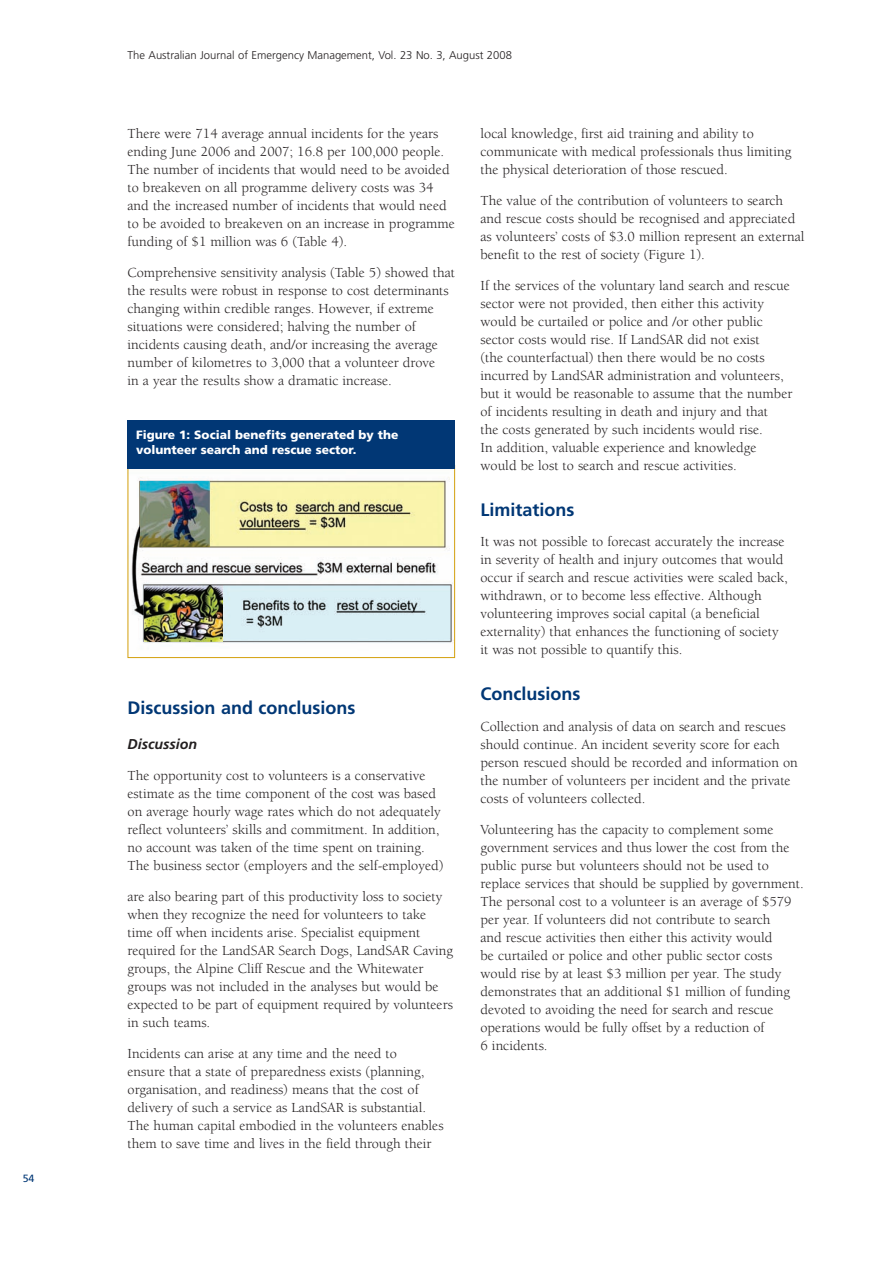
<style>
.page{position:relative;width:893px;height:1263px;background:#fff}
.page>*{position:absolute;margin:0;border:0;box-sizing:border-box;transform-origin:0 0}
.t1{font:700 18px "Frutiger";color:#013775}
.t2{font:14.25px/18px "Berkeley";color:#231f20}
.t3{font:italic 700 14.25px "Frutiger";color:#231f20}
.t4{font:900 12px/15px "Frutiger";color:#fff}
.t5{font:300 11.25px "Frutiger";color:#231f20}
.t6{font:10.5px "Frutiger";color:#013775}
</style>
<div class="page">
<img style="left:131px;top:477px;width:322px;height:166px">
<div style="left:128px;top:465px;width:327px;height:193px;border:1px solid #d4a00c"></div>
<img style="left:140px;top:482px;width:69px;height:65px">
<img style="left:144px;top:586px;width:79px;height:55px">
<div style="left:128px;top:421px;width:327px;height:48px;background:#013775"></div>
<p class="t6" style="left:23px;top:1172px;width:13px">54</p>
<p class="t5" style="left:128px;top:49px;width:386px">The Australian Journal of Emergency Management, Vol. 23 No. 3, August 2008</p>
<p class="t2" style="left:128px;top:125px;width:329px">There were 714 average annual incidents for the years ending June 2006 and 2007; 16.8 per 100,000 people.<br>The number of incidents that would need to be avoided to breakeven on all programme delivery costs was 34 and the increased number of incidents that would need to be avoided to breakeven on an increase in programme funding of $1 million was 6 (Table 4).</p>
<p class="t2" style="left:128px;top:264px;width:329px">Comprehensive sensitivity analysis (Table 5) showed that the results were robust in response to cost determinants changing within credible ranges. However, if extreme situations were considered; halving the number of incidents causing death, and/or increasing the average number of kilometres to 3,000 that a volunteer drove<br>in a year the results show a dramatic increase.</p>
<p class="t4" style="left:136px;top:427px;width:264px">Figure 1: Social benefits generated by the volunteer search and rescue sector.</p>
<p class="t1" style="left:128px;top:697px;width:229px">Discussion and conclusions</p>
<p class="t3" style="left:128px;top:736px;width:71px">Discussion</p>
<p class="t2" style="left:128px;top:767px;width:317px">The opportunity cost to volunteers is a conservative estimate as the time component of the cost was based on average hourly wage rates which do not adequately reflect volunteers’ skills and commitment. In addition, no account was taken of the time spent on training.<br>The business sector (employers and the self-employed)</p>
<p class="t2" style="left:128px;top:888px;width:327px">are also bearing part of this productivity loss to society when they recognize the need for volunteers to take time off when incidents arise. Specialist equipment required for the LandSAR Search Dogs, LandSAR Caving groups, the Alpine Cliff Rescue and the Whitewater groups was not included in the analyses but would be expected to be part of equipment required by volunteers in such teams.</p>
<p class="t2" style="left:128px;top:1044px;width:318px">Incidents can arise at any time and the need to<br>ensure that a state of preparedness exists (planning, organisation, and readiness) means that the cost of delivery of such a service as LandSAR is substantial.<br>The human capital embodied in the volunteers enables them to save time and lives in the field through their</p>
<p class="t2" style="left:480px;top:125px;width:312px">local knowledge, first aid training and ability to communicate with medical professionals thus limiting the physical deterioration of those rescued.</p>
<p class="t2" style="left:480px;top:192px;width:325px">The value of the contribution of volunteers to search and rescue costs should be recognised and appreciated as volunteers’ costs of $3.0 million represent an external benefit to the rest of society (Figure 1).</p>
<p class="t2" style="left:480px;top:276px;width:313px">If the services of the voluntary land search and rescue sector were not provided, then either this activity would be curtailed or police and /or other public sector costs would rise. If LandSAR did not exist<br>(the counterfactual) then there would be no costs incurred by LandSAR administration and volunteers, but it would be reasonable to assume that the number of incidents resulting in death and injury and that<br>the costs generated by such incidents would rise.<br>In addition, valuable experience and knowledge would be lost to search and rescue activities.</p>
<p class="t1" style="left:480px;top:499px;width:96px">Limitations</p>
<p class="t2" style="left:480px;top:533px;width:309px">It was not possible to forecast accurately the increase in severity of health and injury outcomes that would occur if search and rescue activities were scaled back, withdrawn, or to become less effective. Although volunteering improves social capital (a beneficial externality) that enhances the functioning of society it was not possible to quantify this.</p>
<p class="t1" style="left:480px;top:683px;width:101px">Conclusions</p>
<p class="t2" style="left:480px;top:718px;width:319px">Collection and analysis of data on search and rescues should continue. An incident severity score for each person rescued should be recorded and information on the number of volunteers per incident and the private costs of volunteers collected.</p>
<p class="t2" style="left:480px;top:820px;width:325px">Volunteering has the capacity to complement some government services and thus lower the cost from the public purse but volunteers should not be used to replace services that should be supplied by government.<br>The personal cost to a volunteer is an average of $579 per year. If volunteers did not contribute to search<br>and rescue activities then either this activity would<br>be curtailed or police and other public sector costs would rise by at least $3 million per year. The study demonstrates that an additional $1 million of funding devoted to avoiding the need for search and rescue operations would be fully offset by a reduction of<br>6 incidents.</p>
</div>
